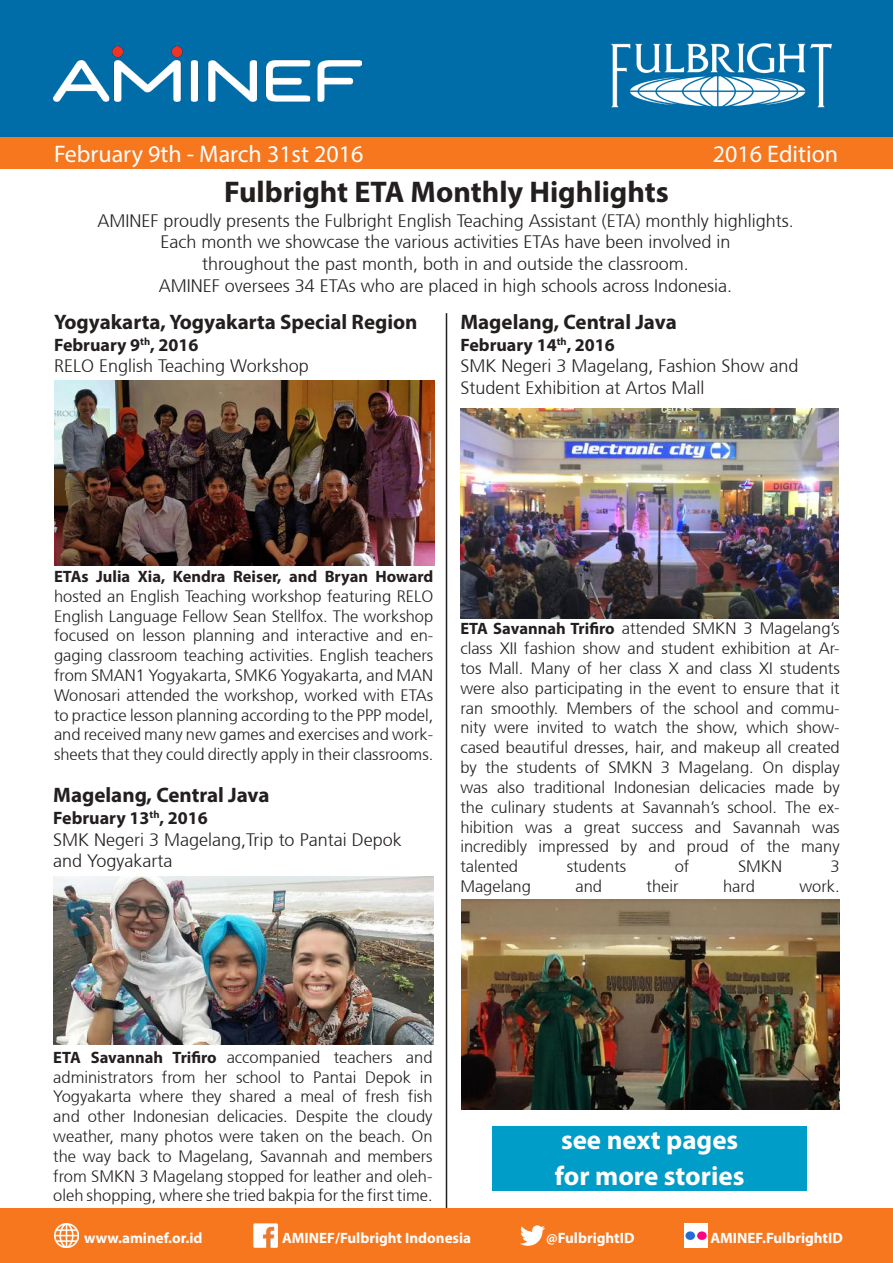
<style>
.page{position:relative;width:893px;height:1263px;background:#fff}
.page>*{position:absolute;margin:0;border:0;box-sizing:border-box;transform-origin:0 0}
.t1{font:700 30px "Myriad Pro";color:#241f1f}
.t2{font:700 27px/36px "Myriad Pro";color:#fff}
.t3{font:24px "Myriad Pro";color:#fff}
.t4{font:700 21px "Myriad Pro";color:#241f1f}
.t5{font:300 18px/21.6px "Frutiger 45";color:#241f1f}
.t6{font:700 18px "Myriad Pro";color:#241f1f}
.t7{font:300 16.5px/19.8px "Frutiger 45";color:#241f1f;text-align:justify}
.t8{font:700 16.5px "Myriad Pro";color:#241f1f}
.t9{font:700 15px "Myriad Pro";color:#fff}
.s1{font-family:"Myriad Pro";font-weight:700}
</style>
<div class="page">
<div style="left:0;top:0;width:893px;height:168px;background:#006ca8"></div>
<img style="left:53px;top:47px;width:308px;height:56px">
<img style="left:610px;top:43px;width:222px;height:65px">
<div style="left:0;top:137px;width:893px;height:31px;background:#f7771f"></div>
<hr style="left:446px;top:313px;width:1px;height:911px;background:#241f1f">
<div style="left:0;top:1209px;width:893px;height:54px;background:#f7771f"></div>
<img style="left:254px;top:1224px;width:23px;height:24px">
<img style="left:520px;top:1225px;width:24px;height:21px">
<img style="left:684px;top:1224px;width:24px;height:24px">
<img style="left:55px;top:1224px;width:24px;height:24px">
<img style="left:54px;top:380px;width:380px;height:186px">
<img style="left:53px;top:877px;width:380px;height:167px">
<img style="left:460px;top:409px;width:379px;height:209px">
<img style="left:461px;top:899px;width:379px;height:210px">
<div style="left:492px;top:1126px;width:315px;height:65px;background:#009dc8"></div>
<h3 class="t3" style="left:54px;top:139px;width:311px">February 9th - March 31st 2016</h3>
<h3 class="t3" style="left:713px;top:139px;width:127px">2016 Edition</h3>
<h1 class="t1" style="left:224px;top:173px;width:446px">Fulbright ETA Monthly Highlights</h1>
<p class="t5" style="left:97px;top:210px;width:698px;text-align:center">AMINEF proudly presents the Fulbright English Teaching Assistant (ETA) monthly highlights.<br>Each month we showcase the various activities ETAs have been involved in<br>throughout the past month, both in and outside the classroom.<br>AMINEF oversees 34 ETAs who are placed in high schools across Indonesia.</p>
<p class="t4" style="left:54px;top:308px;width:365px">Yogyakarta, Yogyakarta Special Region</p>
<p class="t6" style="left:54px;top:333px;width:146px">February 9<sup>th</sup>, 2016</p>
<p class="t5" style="left:54px;top:355px;width:256px">RELO English Teaching Workshop</p>
<p class="t4" style="left:460px;top:308px;width:218px">Magelang, Central Java</p>
<p class="t6" style="left:460px;top:333px;width:156px">February 14<sup>th</sup>, 2016</p>
<p class="t5" style="left:460px;top:355px;width:340px">SMK Negeri 3 Magelang, Fashion Show and<br>Student Exhibition at Artos Mall</p>
<p class="t8" style="left:54px;top:566px;width:381px">ETAs Julia Xia, Kendra Reiser, and Bryan Howard</p>
<p class="t7" style="left:54px;top:586px;width:381px">hosted an English Teaching workshop featuring RELO English Language Fellow Sean Stellfox. The workshop focused on lesson planning and interactive and en&shy;gaging classroom teaching activities. English teachers from SMAN1 Yogyakarta, SMK6 Yogyakarta, and MAN Wonosari attended the workshop, worked with ETAs to practice lesson planning according to the PPP model, and received many new games and exercises and work&shy;sheets that they could directly apply in their classrooms.</p>
<p class="t4" style="left:53px;top:782px;width:218px">Magelang, Central Java</p>
<p class="t6" style="left:53px;top:806px;width:156px">February 13<sup>th</sup>, 2016</p>
<p class="t5" style="left:53px;top:829px;width:350px">SMK Negeri 3 Magelang,Trip to Pantai Depok and Yogyakarta</p>
<p class="t7" style="left:460px;top:619px;width:381px"><span class="s1">ETA Savannah Trifiro</span> attended SMKN 3 Magelang’s class XII fashion show and student exhibition at Ar&shy;tos Mall. Many of her class X and class XI students were also participating in the event to ensure that it ran smoothly. Members of the school and commu&shy;nity were invited to watch the show, which show&shy;cased beautiful dresses, hair, and makeup all created by the students of SMKN 3 Magelang. On display was also traditional Indonesian delicacies made by the culinary students at Savannah’s school. The ex&shy;hibition was a great success and Savannah was incredibly impressed by and proud of the many talented</p>
<p class="t7" style="left:567px;top:857px;width:61px">students</p>
<p class="t7" style="left:675px;top:857px;width:16px">of</p>
<p class="t7" style="left:738px;top:857px;width:46px">SMKN</p>
<p class="t7" style="left:830px;top:857px;width:11px">3</p>
<p class="t7" style="left:460px;top:876px;width:72px">Magelang</p>
<p class="t7" style="left:575px;top:876px;width:28px">and</p>
<p class="t7" style="left:646px;top:876px;width:34px">their</p>
<p class="t7" style="left:723px;top:876px;width:33px">hard</p>
<p class="t7" style="left:799px;top:876px;width:42px">work.</p>
<p class="t7" style="left:53px;top:1047px;width:381px"><span class="s1">ETA Savannah Trifiro</span> accompanied teachers and administrators from her school to Pantai Depok in Yogyakarta where they shared a meal of fresh fish and other Indonesian delicacies. Despite the cloudy weather, many photos were taken on the beach. On the way back to Magelang, Savannah and members from SMKN 3 Magelang stopped for leather and oleh&shy;oleh shopping, where she tried bakpia for the first time.</p>
<h2 class="t2" style="left:555px;top:1121px;width:191px">see next pages for more stories</h2>
<p class="t9" style="left:84px;top:1228px;width:120px">www.aminef.or.id</p>
<p class="t9" style="left:282px;top:1228px;width:191px">AMINEF/Fulbright Indonesia</p>
<p class="t9" style="left:546px;top:1228px;width:90px">@FulbrightID</p>
<p class="t9" style="left:710px;top:1228px;width:134px">AMINEF.FulbrightID</p>
</div>
